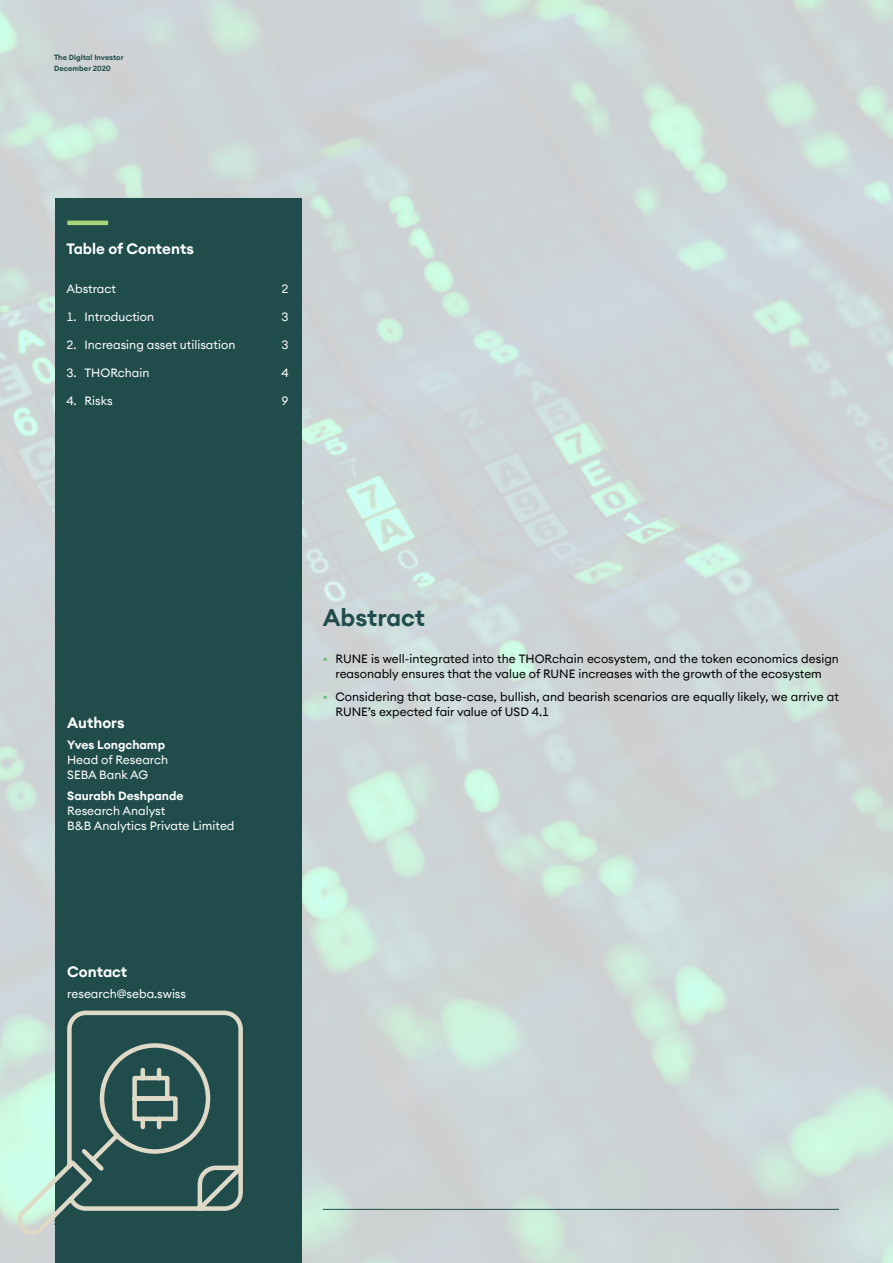
<style>
.page{position:relative;width:893px;height:1263px;background:#fff}
.page>*{position:absolute;margin:0;border:0;box-sizing:border-box;transform-origin:0 0}
.t1{font:600 24px "Seba Euclid";color:#204d4c}
.t2{font:600 15px "Seba Euclid";color:#fff}
.t3{font:12px/15px "Seba Euclid";color:#000;text-align:center}
.t4{font:12px/15px "Seba Euclid";color:#fff}
.t5{font:600 12px "Seba Euclid";color:#fff}
.t6{font:600 7.5px/10.5px "Seba Euclid";color:#204d4c}
.s1{color:#6eb878}
</style>
<div class="page">
<img style="left:0;top:0;width:893px;height:1263px">
<div style="left:55px;top:198px;width:246px;height:1065px;background:#204d4c"></div>
<hr style="left:67px;top:221px;width:41px;height:4px;background:#a9d377">
<hr style="left:323px;top:1209px;width:516px;height:1px;background:#204d4c">
<svg style="left:17px;top:1008px;width:226px;height:232px"></svg>
<p class="t6" style="left:54px;top:52px;width:71px">The Digital Investor<br>December 2020</p>
<p class="t2" style="left:67px;top:239px;width:129px">Table of Contents</p>
<p class="t4" style="left:67px;top:281px;width:51px">Abstract</p>
<p class="t4" style="left:282px;top:281px;width:9px">2</p>
<p class="t4" style="left:67px;top:309px;width:89px">1. Introduction</p>
<p class="t4" style="left:282px;top:309px;width:9px">3</p>
<p class="t4" style="left:67px;top:337px;width:170px">2. Increasing asset utilisation</p>
<p class="t4" style="left:282px;top:337px;width:9px">3</p>
<p class="t4" style="left:67px;top:365px;width:85px">3. THORchain</p>
<p class="t4" style="left:282px;top:365px;width:9px">4</p>
<p class="t4" style="left:67px;top:393px;width:48px">4. Risks</p>
<p class="t4" style="left:282px;top:393px;width:9px">9</p>
<p class="t2" style="left:67px;top:713px;width:59px">Authors</p>
<p class="t5" style="left:67px;top:737px;width:99px">Yves Longchamp</p>
<p class="t4" style="left:67px;top:752px;width:102px">Head of Research<br>SEBA Bank AG</p>
<p class="t5" style="left:67px;top:788px;width:118px">Saurabh Deshpande</p>
<p class="t4" style="left:67px;top:803px;width:169px">Research Analyst<br>B&amp;B Analytics Private Limited</p>
<p class="t2" style="left:67px;top:961px;width:62px">Contact</p>
<p class="t4" style="left:67px;top:986px;width:120px">research@seba.swiss</p>
<h1 class="t1" style="left:323px;top:602px;width:104px">Abstract</h1>
<p class="t3" style="left:323px;top:651px;width:518px"><span class="s1">•</span> RUNE is well-integrated into the THORchain ecosystem, and the token economics design reasonably ensures that the value of RUNE increases with the growth of the ecosystem</p>
<p class="t3" style="left:335px;top:689px;width:505px;text-align:left;text-indent:-13px"><span class="s1">•</span> Considering that base-case, bullish, and bearish scenarios are equally likely, we arrive at<br>RUNE’s expected fair value of USD 4.1</p>
<p class="t6" style="left:54px;top:1217px;width:6px">2</p>
</div>
